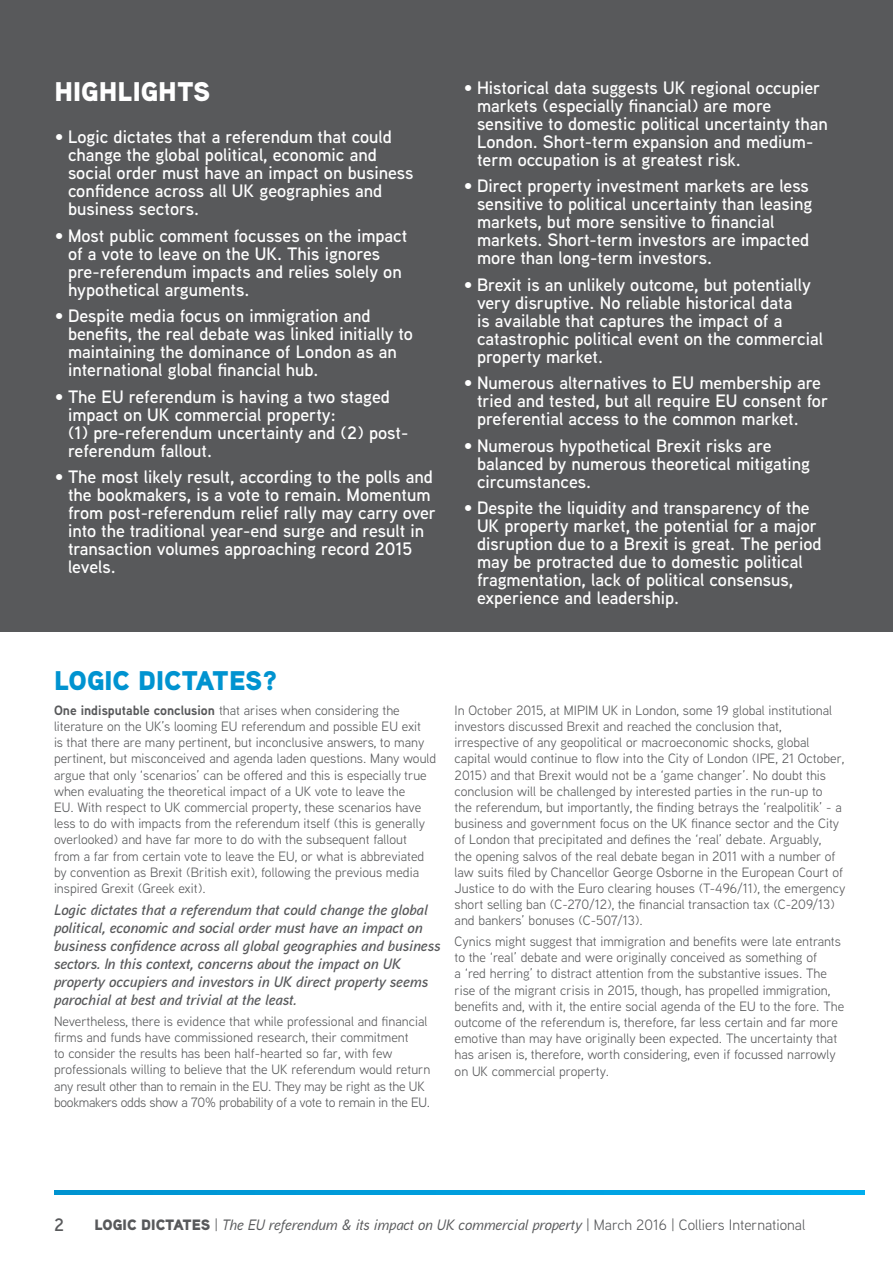
<style>
.page{position:relative;width:893px;height:1263px;background:#fff}
.page>*{position:absolute;margin:0;border:0;box-sizing:border-box;transform-origin:0 0}
.t1{font:900 27px "Aaux Next";color:#0093d0}
.t2{font:900 27px "Aaux Next";color:#fff}
.t3{font:600 18px/18px "Aaux Next";color:#fff}
.t4{font:600 18px "Aaux Next";color:#58595b}
.t5{font:italic 600 15px/18px "Aaux Next";color:#58595b}
.t6{font:italic 500 15px "Aaux Next";color:#58595b}
.t7{font:13.5px/16.2px "Aaux Next";color:#58595b}
.s1{font-weight:700}
.s2{font-weight:900;font-style:normal}
.s3{font-weight:400;font-style:normal}
</style>
<div class="page">
<svg style="left:54px;top:1191px;width:810px;height:3px;background:#009edd"></svg>
<div style="left:0;top:0;width:893px;height:631px;background:#58595b"></div>
<h1 class="t2" style="left:54px;top:71px;width:157px">HIGHLIGHTS</h1>
<h2 class="t3" style="left:68px;top:128px;width:347px;text-indent:-14px"><span class="s1">•</span> Logic dictates that a referendum that could change the global political, economic and social order must have an impact on business confidence across all UK geographies and business sectors.</h2>
<h2 class="t3" style="left:68px;top:226px;width:341px;text-indent:-14px"><span class="s1">•</span> Most public comment focusses on the impact of a vote to leave on the UK. This ignores pre-referendum impacts and relies solely on hypothetical arguments.</h2>
<h2 class="t3" style="left:68px;top:307px;width:346px;text-indent:-14px"><span class="s1">•</span> Despite media focus on immigration and benefits, the real debate was linked initially to maintaining the dominance of London as an international global financial hub.</h2>
<h2 class="t3" style="left:68px;top:387px;width:342px;text-indent:-14px"><span class="s1">•</span> The EU referendum is having a two staged impact on UK commercial property:<br>(1) pre-referendum uncertainty and (2) post&shy;referendum fallout.</h2>
<p class="t3" style="left:68px;top:468px;width:370px;text-indent:-14px"><span class="s1">•</span> The most likely result, according to the polls and the bookmakers, is a vote to remain. Momentum from post-referendum relief rally may carry over into the traditional year-end surge and result in transaction volumes approaching record 2015 levels.</p>
<h2 class="t3" style="left:477px;top:78px;width:352px;text-indent:-14px"><span class="s1">•</span> Historical data suggests UK regional occupier markets (especially financial) are more sensitive to domestic political uncertainty than London. Short-term expansion and medium&shy;term occupation is at greatest risk.</h2>
<h2 class="t3" style="left:477px;top:176px;width:337px;text-indent:-14px"><span class="s1">•</span> Direct property investment markets are less sensitive to political uncertainty than leasing markets, but more sensitive to financial markets. Short-term investors are impacted more than long-term investors.</h2>
<h2 class="t3" style="left:477px;top:275px;width:347px;text-indent:-14px"><span class="s1">•</span> Brexit is an unlikely outcome, but potentially very disruptive. No reliable historical data<br>is available that captures the impact of a catastrophic political event on the commercial property market.</h2>
<h2 class="t3" style="left:477px;top:373px;width:353px;text-indent:-14px"><span class="s1">•</span> Numerous alternatives to EU membership are tried and tested, but all require EU consent for preferential access to the common market.</h2>
<h2 class="t3" style="left:477px;top:436px;width:335px;text-indent:-14px"><span class="s1">•</span> Numerous hypothetical Brexit risks are balanced by numerous theoretical mitigating circumstances.</h2>
<p class="t3" style="left:477px;top:498px;width:346px;text-indent:-14px"><span class="s1">•</span> Despite the liquidity and transparency of the UK property market, the potential for a major disruption due to a Brexit is great. The period may be protracted due to domestic political fragmentation, lack of political consensus, experience and leadership.</p>
<h1 class="t1" style="left:54px;top:661px;width:225px">LOGIC DICTATES?</h1>
<p class="t7" style="left:54px;top:701px;width:384px"><span class="s1">One indisputable conclusion</span> that arises when considering the literature on the UK’s looming EU referendum and possible EU exit<br>is that there are many pertinent, but inconclusive answers, to many pertinent, but misconceived and agenda laden questions. Many would argue that only ‘scenarios’ can be offered and this is especially true when evaluating the theoretical impact of a UK vote to leave the<br>EU. With respect to UK commercial property, these scenarios have less to do with impacts from the referendum itself (this is generally overlooked) and have far more to do with the subsequent fallout from a far from certain vote to leave the EU, or what is abbreviated by convention as Brexit (British exit), following the previous media inspired Grexit (Greek exit).</p>
<p class="t5" style="left:54px;top:901px;width:388px">Logic dictates that a referendum that could change the global political, economic and social order must have an impact on business confidence across all global geographies and business sectors. In this context, concerns about the impact on UK property occupiers and investors in UK direct property seems parochial at best and trivial at the least.</p>
<p class="t7" style="left:54px;top:1012px;width:378px">Nevertheless, there is evidence that while professional and financial firms and funds have commissioned research, their commitment<br>to consider the results has been half-hearted so far, with few professionals willing to believe that the UK referendum would return any result other than to remain in the EU. They may be right as the UK bookmakers odds show a 70% probability of a vote to remain in the EU.</p>
<p class="t7" style="left:455px;top:701px;width:392px">In October 2015, at MIPIM UK in London, some 19 global institutional investors discussed Brexit and reached the conclusion that, irrespective of any geopolitical or macroeconomic shocks, global capital would continue to flow into the City of London (IPE, 21 October, 2015) and that Brexit would not be a ‘game changer’. No doubt this conclusion will be challenged by interested parties in the run-up to<br>the referendum, but importantly, the finding betrays the ‘realpolitik’ - a business and government focus on the UK finance sector and the City of London that precipitated and defines the ‘real’ debate. Arguably,<br>the opening salvos of the real debate began in 2011 with a number of law suits filed by Chancellor George Osborne in the European Court of Justice to do with the Euro clearing houses (T-496/11), the emergency short selling ban (C-270/12), the financial transaction tax (C-209/13) and bankers’ bonuses (C-507/13).</p>
<p class="t7" style="left:455px;top:933px;width:391px">Cynics might suggest that immigration and benefits were late entrants to the ‘real’ debate and were originally conceived as something of<br>a ‘red herring’ to distract attention from the substantive issues. The rise of the migrant crisis in 2015, though, has propelled immigration, benefits and, with it, the entire social agenda of the EU to the fore. The outcome of the referendum is, therefore, far less certain and far more emotive than may have originally been expected. The uncertainty that has arisen is, therefore, worth considering, even if focussed narrowly on UK commercial property.</p>
<h2 class="t4" style="left:54px;top:1212px;width:11px">2</h2>
<p class="t6" style="left:94px;top:1215px;width:712px"><span class="s2">LOGIC DICTATES</span> <span class="s3">|</span> The EU referendum &amp; its impact on UK commercial property <span class="s3">| March 2016 | Colliers International</span></p>
</div>
